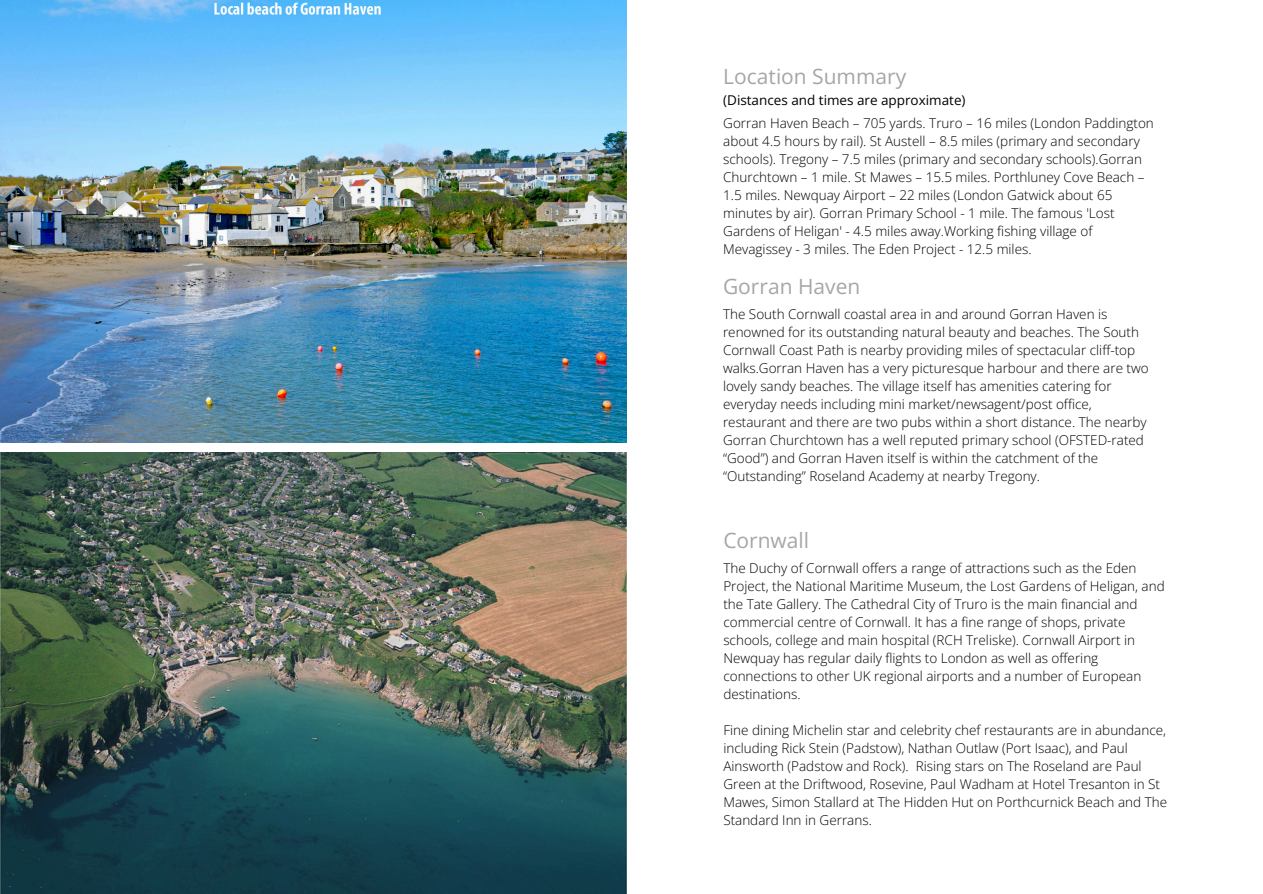
<style>
.page{position:relative;width:1263px;height:894px;background:#fff}
.page>*{position:absolute;margin:0;border:0;box-sizing:border-box;transform-origin:0 0}
.t1{font:21px "Open Sans";color:#a6a6a6}
.t2{font:300 13.5px/18px "Open Sans";color:#000}
.t3{font:13.5px "Open Sans";color:#000}
</style>
<div class="page">
<img style="left:0;top:0;width:627px;height:442px">
<img style="left:0;top:452px;width:627px;height:441px">
<p class="t1" style="left:723px;top:61px;width:185px">Location Summary</p>
<p class="t3" style="left:723px;top:91px;width:244px">(Distances and times are approximate)</p>
<p class="t2" style="left:723px;top:114px;width:432px">Gorran Haven Beach – 705 yards. Truro – 16 miles (London Paddington about 4.5 hours by rail). St Austell – 8.5 miles (primary and secondary schools). Tregony – 7.5 miles (primary and secondary schools).Gorran Churchtown – 1 mile. St Mawes – 15.5 miles. Porthluney Cove Beach – 1.5 miles. Newquay Airport – 22 miles (London Gatwick about 65 minutes by air). Gorran Primary School - 1 mile. The famous 'Lost Gardens of Heligan' - 4.5 miles away.Working fishing village of Mevagissey - 3 miles. The Eden Project - 12.5 miles.</p>
<h1 class="t1" style="left:723px;top:272px;width:139px">Gorran Haven</h1>
<p class="t2" style="left:723px;top:305px;width:427px">The South Cornwall coastal area in and around Gorran Haven is renowned for its outstanding natural beauty and beaches. The South Cornwall Coast Path is nearby providing miles of spectacular cliff-top walks.Gorran Haven has a very picturesque harbour and there are two lovely sandy beaches. The village itself has amenities catering for everyday needs including mini market/newsagent/post office, restaurant and there are two pubs within a short distance. The nearby Gorran Churchtown has a well reputed primary school (OFSTED-rated “Good”) and Gorran Haven itself is within the catchment of the “Outstanding” Roseland Academy at nearby Tregony.</p>
<h1 class="t1" style="left:723px;top:525px;width:87px">Cornwall</h1>
<p class="t2" style="left:723px;top:558px;width:443px">The Duchy of Cornwall offers a range of attractions such as the Eden Project, the National Maritime Museum, the Lost Gardens of Heligan, and the Tate Gallery. The Cathedral City of Truro is the main financial and commercial centre of Cornwall. It has a fine range of shops, private schools, college and main hospital (RCH Treliske). Cornwall Airport in Newquay has regular daily flights to London as well as offering connections to other UK regional airports and a number of European destinations.</p>
<p class="t2" style="left:723px;top:720px;width:445px">Fine dining Michelin star and celebrity chef restaurants are in abundance, including Rick Stein (Padstow), Nathan Outlaw (Port Isaac), and Paul Ainsworth (Padstow and Rock). Rising stars on The Roseland are Paul Green at the Driftwood, Rosevine, Paul Wadham at Hotel Tresanton in St Mawes, Simon Stallard at The Hidden Hut on Porthcurnick Beach and The Standard Inn in Gerrans.</p>
</div>
